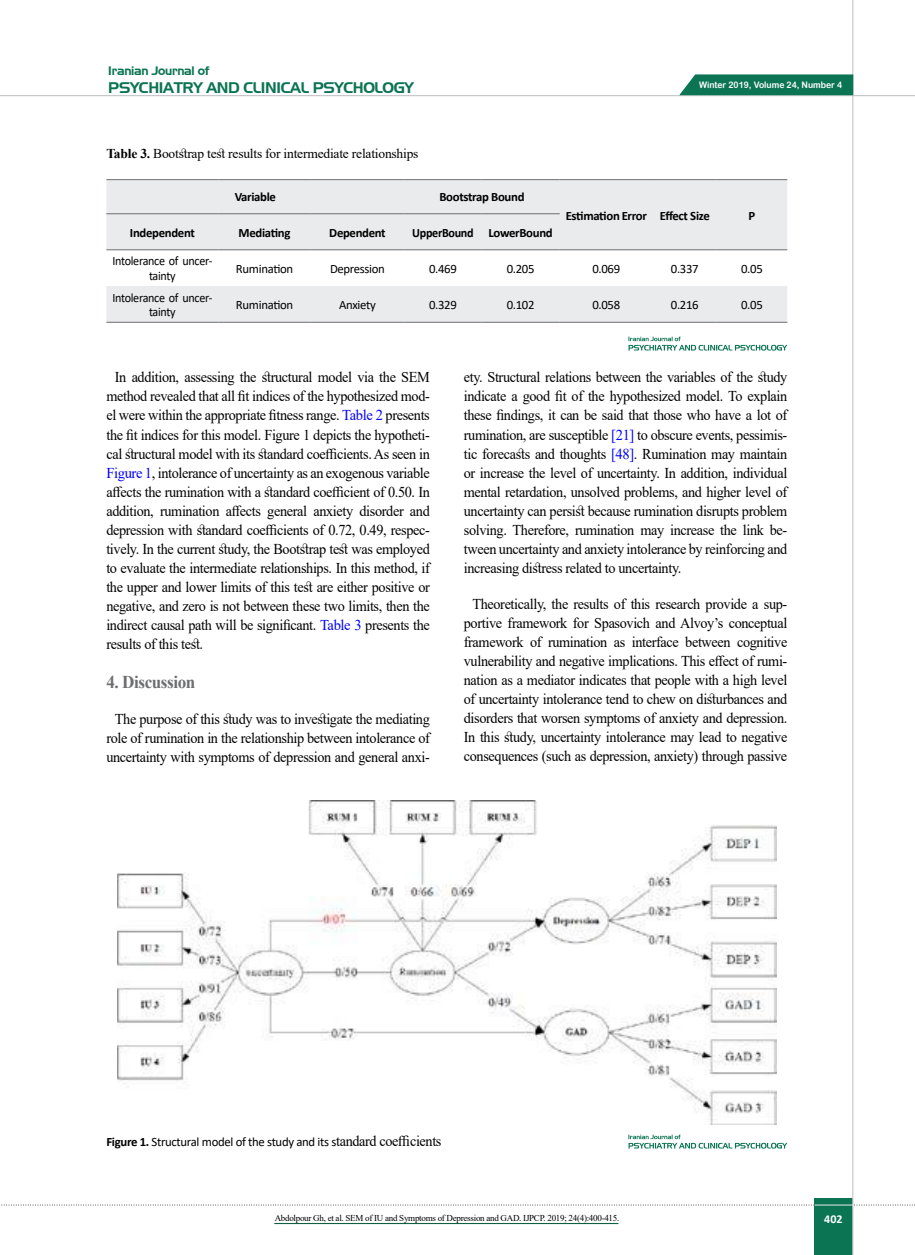
<style>
.page{position:relative;width:915px;height:1255px;background:#fff}
.page>*{position:absolute;margin:0;border:0;box-sizing:border-box;transform-origin:0 0}
.t1{font:700 18px "Times New Roman";letter-spacing:-.025em;color:#6d6e70;scale:.95 1}
.t2{font:15px/19px "Times New Roman";letter-spacing:-.025em;color:#000;text-align:justify;scale:.95 1}
.t3{font:15px "Aero Regular SWFTE";letter-spacing:-.025em;color:#0b7452}
.t4{font:13.5px "Times New Roman";letter-spacing:-.015em;color:#000}
.t5{font:12.75px "Calibri";letter-spacing:-.025em;color:#000}
.t6{font:700 12.75px "Calibri";letter-spacing:-.025em;color:#000}
.t7{font:12.75px "Calibri";letter-spacing:-.025em;color:#000;scale:.95 1}
.t8{font:700 12.75px "Calibri";letter-spacing:-.025em;color:#000;scale:.95 1}
.t9{font:12px "Aero Regular SWFTE";letter-spacing:-.025em;color:#0b7452}
.t10{font:700 12px "Calibri";color:#fff}
.t11{font:9px "Times New Roman";letter-spacing:-.03em;color:#000}
.t12{font:9px "Arial Rounded MT Bold";color:#fff;scale:.95 1}
.s1{font-weight:700}
.s2{color:#00f}
.s3{font-family:"Calibri";font-size:12.75px}
</style>
<div class="page">
<svg style="left:1px;top:1204px;width:914px;height:1px"></svg>
<div style="left:814px;top:1198px;width:39px;height:56px;background:#0b7452"></div>
<hr style="left:851px;top:0;width:2px;height:1254px;background:#c2c4c6">
<hr style="left:814px;top:1204px;width:39px;height:1px;background:#eaebec">
<hr style="left:0;top:95px;width:914px;height:1px;background:#c2c4c6">
<svg style="left:679px;top:74px;width:174px;height:21px;background:#1b7d5d"></svg>
<svg style="left:106px;top:180px;width:681px;height:142px;fill:#eaebec"></svg>
<hr style="left:106px;top:179px;width:112px;height:1px;background:#6d6e70">
<hr style="left:218px;top:179px;width:92px;height:1px;background:#6d6e70">
<hr style="left:310px;top:179px;width:94px;height:1px;background:#6d6e70">
<hr style="left:106px;top:213px;width:112px;height:1px;background:#6d6e70">
<hr style="left:218px;top:213px;width:92px;height:1px;background:#6d6e70">
<hr style="left:310px;top:213px;width:94px;height:1px;background:#6d6e70">
<hr style="left:404px;top:179px;width:77px;height:1px;background:#6d6e70">
<hr style="left:481px;top:179px;width:78px;height:1px;background:#6d6e70">
<hr style="left:404px;top:213px;width:77px;height:1px;background:#6d6e70">
<hr style="left:481px;top:213px;width:78px;height:1px;background:#6d6e70">
<hr style="left:559px;top:179px;width:93px;height:1px;background:#6d6e70">
<hr style="left:652px;top:179px;width:64px;height:1px;background:#6d6e70">
<hr style="left:716px;top:179px;width:71px;height:1px;background:#6d6e70">
<hr style="left:106px;top:249px;width:112px;height:1px;background:#6d6e70">
<hr style="left:218px;top:249px;width:92px;height:1px;background:#6d6e70">
<hr style="left:310px;top:249px;width:94px;height:1px;background:#6d6e70">
<hr style="left:404px;top:249px;width:77px;height:1px;background:#6d6e70">
<hr style="left:481px;top:249px;width:78px;height:1px;background:#6d6e70">
<hr style="left:559px;top:249px;width:93px;height:1px;background:#6d6e70">
<hr style="left:652px;top:249px;width:64px;height:1px;background:#6d6e70">
<hr style="left:716px;top:249px;width:71px;height:1px;background:#6d6e70">
<hr style="left:106px;top:322px;width:112px;height:1px;background:#6d6e70">
<hr style="left:218px;top:322px;width:92px;height:1px;background:#6d6e70">
<hr style="left:310px;top:322px;width:94px;height:1px;background:#6d6e70">
<hr style="left:404px;top:322px;width:77px;height:1px;background:#6d6e70">
<hr style="left:481px;top:322px;width:78px;height:1px;background:#6d6e70">
<hr style="left:559px;top:322px;width:93px;height:1px;background:#6d6e70">
<hr style="left:652px;top:322px;width:64px;height:1px;background:#6d6e70">
<hr style="left:716px;top:322px;width:71px;height:1px;background:#6d6e70">
<svg style="left:628px;top:336px;width:159px;height:14px"></svg>
<img style="left:117px;top:800px;width:659px;height:324px">
<svg style="left:628px;top:1134px;width:159px;height:14px"></svg>
<hr style="left:274px;top:1222px;width:344px;height:1px;background:#105f41">
<p class="t9" style="left:108px;top:64px;width:103px">Iranian Journal of</p>
<p class="t3" style="left:108px;top:79px;width:307px">PSYCHIATRY AND CLINICAL PSYCHOLOGY</p>
<p class="t12" style="left:698px;top:80px;width:152px">Winter 2019, Volume 24, Number 4</p>
<p class="t4" style="left:106px;top:144px;width:313px"><span class="s1">Table 3.</span> Bootstrap test results for intermediate relationships</p>
<p class="t6" style="left:234px;top:188px;width:43px">Variable</p>
<p class="t6" style="left:439px;top:188px;width:87px">Bootstrap Bound</p>
<p class="t6" style="left:130px;top:223px;width:66px">Independent</p>
<p class="t7" style="left:112px;top:252px;width:107px">Intolerance of uncer-</p>
<p class="t7" style="left:149px;top:267px;width:30px">tainty</p>
<p class="t7" style="left:112px;top:288px;width:107px">Intolerance of uncer-</p>
<p class="t7" style="left:149px;top:303px;width:30px">tainty</p>
<p class="t6" style="left:238px;top:223px;width:53px">Mediating</p>
<p class="t5" style="left:236px;top:259px;width:59px">Rumination</p>
<p class="t5" style="left:236px;top:296px;width:59px">Rumination</p>
<p class="t6" style="left:329px;top:223px;width:58px">Dependent</p>
<p class="t8" style="left:412px;top:223px;width:66px">UpperBound</p>
<p class="t6" style="left:488px;top:223px;width:66px">LowerBound</p>
<p class="t5" style="left:330px;top:259px;width:56px">Depression</p>
<p class="t5" style="left:429px;top:259px;width:29px">0.469</p>
<p class="t5" style="left:506px;top:259px;width:29px">0.205</p>
<p class="t5" style="left:339px;top:296px;width:38px">Anxiety</p>
<p class="t5" style="left:429px;top:296px;width:29px">0.329</p>
<p class="t5" style="left:506px;top:296px;width:29px">0.102</p>
<p class="t6" style="left:565px;top:206px;width:83px">Estimation Error</p>
<p class="t6" style="left:659px;top:206px;width:51px">Effect Size</p>
<p class="t5" style="left:592px;top:259px;width:29px">0.069</p>
<p class="t5" style="left:592px;top:296px;width:29px">0.058</p>
<p class="t5" style="left:670px;top:259px;width:29px">0.337</p>
<p class="t5" style="left:670px;top:296px;width:29px">0.216</p>
<p class="t6" style="left:748px;top:206px;width:8px">P</p>
<p class="t5" style="left:741px;top:259px;width:23px">0.05</p>
<p class="t5" style="left:741px;top:296px;width:23px">0.05</p>
<p class="t2" style="left:115px;top:367px;width:333px">In addition, assessing the structural model via the SEM</p>
<p class="t2" style="left:106px;top:405px;width:342px">el were within the appropriate fitness range. <span class="s2">Table 2</span> presents</p>
<p class="t2" style="left:106px;top:386px;width:342px">method revealed that all fit indices of the hypothesized mod-</p>
<p class="t2" style="left:106px;top:424px;width:342px">the fit indices for this model. Figure 1 depicts the hypotheti-</p>
<p class="t2" style="left:106px;top:462px;width:342px"><span class="s2">Figure 1</span>, intolerance of uncertainty as an exogenous variable affects the rumination with a standard coefficient of 0.50. In addition, rumination affects general anxiety disorder and</p>
<p class="t2" style="left:106px;top:539px;width:342px">tively In. the current study, the Bootstrap test was employed</p>
<p class="t2" style="left:106px;top:443px;width:342px">cal structural model with its standard coefficients. As seen in</p>
<p class="t2" style="left:106px;top:519px;width:342px">depression with standard coefficients of 0.72, 0.49, respec-</p>
<p class="t2" style="left:106px;top:558px;width:342px">to evaluate the intermediate relationships In. this method if, the upper and lower limits of this test are either positive or negative, and zero is not between these two limits, then the indirect causal path will be significant. <span class="s2">Table 3</span> presents the results of this test.</p>
<p class="t1" style="left:106px;top:668px;width:95px">4. Discussion</p>
<p class="t2" style="left:106px;top:708px;width:342px;text-align:center">The purpose of this study was to investigate the mediating role of rumination in the relationship between intolerance of</p>
<p class="t2" style="left:106px;top:747px;width:342px">uncertainty with symptoms of depression and general anxi-</p>
<p class="t2" style="left:463px;top:367px;width:342px">ety. Structural relations between the variables of the study</p>
<p class="t2" style="left:463px;top:386px;width:342px">indicate a good fit of the hypothesized model. To explain these findings it, can be said that those who have a lot of</p>
<p class="t2" style="left:463px;top:443px;width:342px">tic forecasts and thoughts <span class="s2">[48</span> .<span class="s2">]</span> Rumination may maintain</p>
<p class="t2" style="left:463px;top:424px;width:342px">rumination, are susceptible <span class="s2">[21]</span> to obscure events, pessimis-</p>
<p class="t2" style="left:463px;top:462px;width:342px">or increase the level of uncertainty. In addition, individual mental retardation, unsolved problems, and higher level of uncertainty can persist because rumination disrupts problem</p>
<p class="t2" style="left:463px;top:539px;width:342px">tween uncertainty and anxiety intolerance by reinforcing and</p>
<p class="t2" style="left:463px;top:519px;width:342px">solving. Therefore, rumination may increase the link be-</p>
<p class="t2" style="left:463px;top:558px;width:230px">increasing distress related to uncertainty.</p>
<p class="t2" style="left:472px;top:594px;width:333px">Theoretically, the results of this research provide a sup-</p>
<p class="t2" style="left:463px;top:632px;width:342px">framework of rumination as interface between cognitive</p>
<p class="t2" style="left:463px;top:670px;width:342px">nation as a mediator indicates that people with a high level</p>
<p class="t2" style="left:463px;top:613px;width:342px">portive framework for Spasovich and Alvoy s’ conceptual</p>
<p class="t2" style="left:463px;top:651px;width:342px">vulnerability and negative implications. This effect of rumi-</p>
<p class="t2" style="left:463px;top:689px;width:342px">of uncertainty intolerance tend to chew on disturbances and disorders that worsen symptoms of anxiety and depression.<br>In this study, uncertainty intolerance may lead to negative consequences (such as depression, anxiety) through passive</p>
<p class="t2" style="left:331px;top:1130px;width:117px"><span class="s3">s</span>tandard coefficients</p>
<p class="t5" style="left:106px;top:1132px;width:224px"><span class="s1">Figure 1.</span> Structural model of the study and its</p>
<p class="t11" style="left:274px;top:1211px;width:346px">Abdolpour Gh, et al. SEM of IU and Symptoms of Depression and GAD. IJPCP. 2019; 24 (4) :400-415.</p>
<p class="t10" style="left:824px;top:1210px;width:20px">402</p>
</div>
